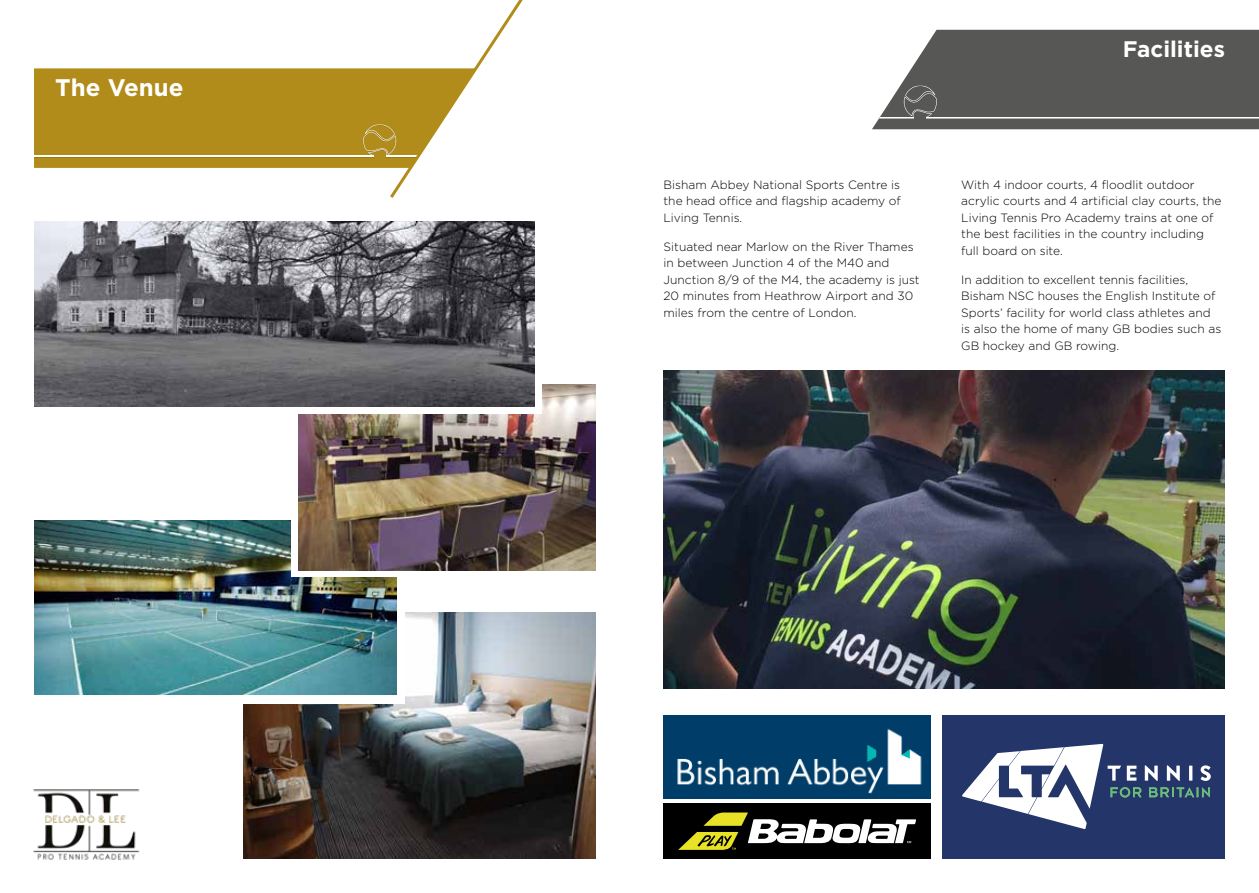
<style>
.page{position:relative;width:1259px;height:893px;background:#fff}
.page>*{position:absolute;margin:0;border:0;box-sizing:border-box;transform-origin:0 0}
.t1{font:700 24px "Gotham";color:#fff}
.t2{font:700 22.5px "Gotham";color:#fff}
.t3{font:300 12px/16.5px "Gotham";color:#000}
</style>
<div class="page">
<svg style="left:872px;top:30px;width:387px;height:99px;background:#696968"></svg>
<img style="left:243px;top:613px;width:352px;height:246px">
<div style="left:34px;top:521px;width:371px;height:182px;background:#fff"></div>
<img style="left:34px;top:521px;width:362px;height:174px">
<div style="left:291px;top:385px;width:304px;height:192px;background:#fff"></div>
<img style="left:298px;top:385px;width:297px;height:185px">
<svg style="left:34px;top:221px;width:507px;height:192px"></svg>
<img style="left:34px;top:221px;width:500px;height:185px">
<svg style="left:34px;top:0;width:489px;height:198px"></svg>
<img style="left:663px;top:370px;width:562px;height:319px">
<img style="left:663px;top:716px;width:267px;height:82px">
<div style="left:663px;top:803px;width:267px;height:56px;background:#000"></div>
<svg style="left:678px;top:812px;width:238px;height:38px"></svg>
<div style="left:942px;top:716px;width:283px;height:143px;background:#233569"></div>
<svg style="left:962px;top:744px;width:248px;height:85px"></svg>
<img style="left:33px;top:789px;width:107px;height:71px">
<h1 class="t1" style="left:55px;top:74px;width:130px">The Venue</h1>
<h2 class="t2" style="left:1123px;top:36px;width:103px">Facilities</h2>
<p class="t3" style="left:663px;top:176px;width:239px;text-align:justify">Bisham Abbey National Sports Centre is the head office and flagship academy of Living Tennis.</p>
<p class="t3" style="left:663px;top:238px;width:258px">Situated near Marlow on the River Thames in between Junction 4 of the M40 and Junction 8/9 of the M4, the academy is just 20 minutes from Heathrow Airport and 30 miles from the centre of London.</p>
<p class="t3" style="left:961px;top:176px;width:262px">With 4 indoor courts, 4 floodlit outdoor acrylic courts and 4 artificial clay courts, the Living Tennis Pro Academy trains at one of the best facilities in the country including full board on site.</p>
<p class="t3" style="left:961px;top:271px;width:261px">In addition to excellent tennis facilities, Bisham NSC houses the English Institute of Sports’ facility for world class athletes and is also the home of many GB bodies such as GB hockey and GB rowing.</p>
</div>
